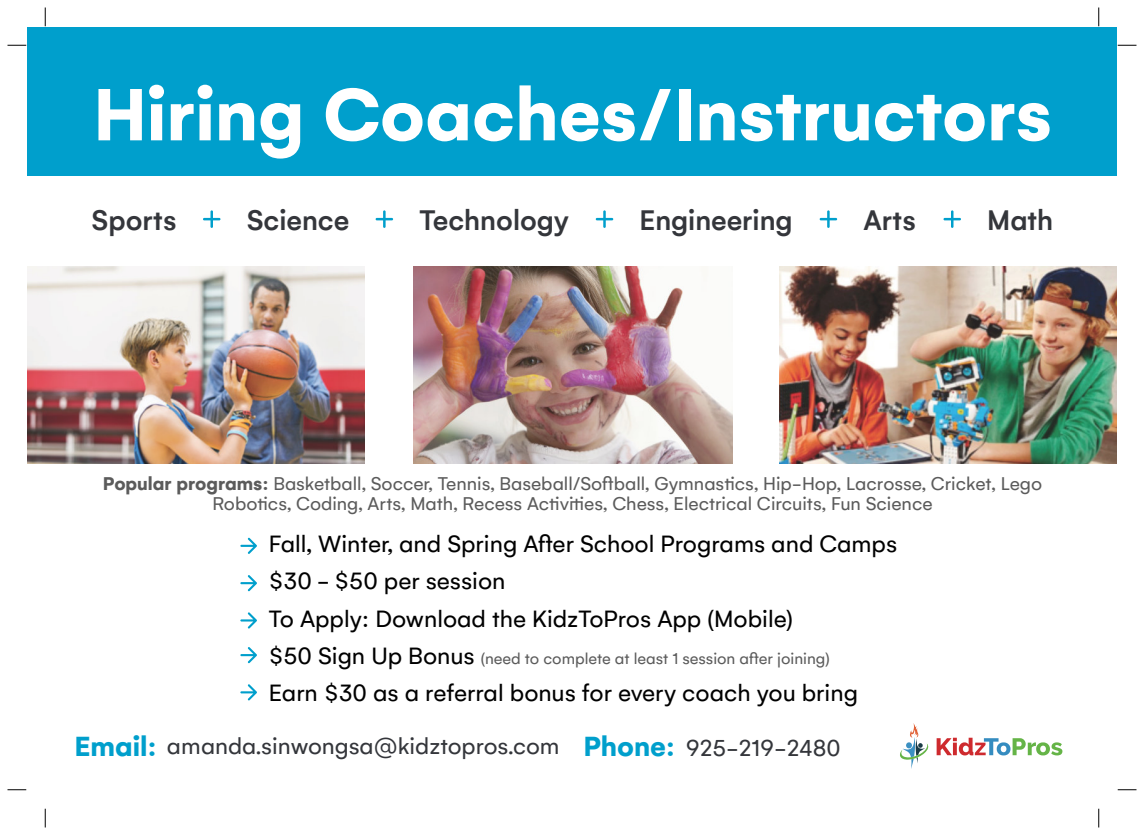
<style>
.page{position:relative;width:1144px;height:835px;background:#fff}
.page>*{position:absolute;margin:0;border:0;box-sizing:border-box;transform-origin:0 0}
.t1{font:700 80px "Gelion";color:#fff}
.t2{font:500 30px "Gelion";color:#34363b}
.t3{font:25.62px/37.2px "Gelion";color:#000}
.t4{font:25px "Gelion";color:#34363b}
.t5{font:20px/20px "Gelion";color:#5b5b5b;text-align:center}
.t6{font:17px "Gelion";color:#5b5b5b}
.s1{font-weight:700}
.s2{font-size:25.62px;color:#000}
.s3{font-weight:700;font-size:30px;color:#009fcc}
</style>
<div class="page">
<div style="left:28px;top:28px;width:1088px;height:147px;background:#009fcc"></div>
<svg style="left:203px;top:210px;width:17px;height:18px"></svg>
<svg style="left:375px;top:210px;width:18px;height:18px"></svg>
<svg style="left:595px;top:210px;width:18px;height:18px"></svg>
<svg style="left:819px;top:210px;width:18px;height:18px"></svg>
<svg style="left:943px;top:210px;width:17px;height:18px"></svg>
<img style="left:779px;top:266px;width:337px;height:197px">
<svg style="left:936px;top:737px;width:126px;height:18px"></svg>
<svg style="left:900px;top:723px;width:28px;height:45px"></svg>
<img style="left:413px;top:266px;width:319px;height:198px">
<img style="left:28px;top:266px;width:336px;height:197px">
<svg style="left:240px;top:575px;width:17px;height:16px"></svg>
<svg style="left:240px;top:537px;width:17px;height:17px"></svg>
<svg style="left:240px;top:612px;width:17px;height:16px"></svg>
<svg style="left:240px;top:647px;width:17px;height:16px"></svg>
<svg style="left:240px;top:684px;width:17px;height:16px"></svg>
<svg style="left:8px;top:44px;width:18px;height:2px"></svg>
<svg style="left:1117px;top:44px;width:19px;height:2px"></svg>
<svg style="left:8px;top:789px;width:18px;height:1px"></svg>
<svg style="left:1117px;top:789px;width:19px;height:1px"></svg>
<svg style="left:44px;top:8px;width:2px;height:18px"></svg>
<svg style="left:44px;top:808px;width:2px;height:19px"></svg>
<svg style="left:1098px;top:8px;width:1px;height:18px"></svg>
<svg style="left:1098px;top:808px;width:1px;height:19px"></svg>
<h1 class="t1" style="left:93px;top:71px;width:960px">Hiring Coaches/Instructors</h1>
<h2 class="t2" style="left:92px;top:204px;width:86px">Sports</h2>
<h2 class="t2" style="left:247px;top:204px;width:104px">Science</h2>
<h2 class="t2" style="left:419px;top:204px;width:151px">Technology</h2>
<h2 class="t2" style="left:639px;top:204px;width:154px">Engineering</h2>
<h2 class="t2" style="left:863px;top:204px;width:54px">Arts</h2>
<h2 class="t2" style="left:987px;top:204px;width:67px">Math</h2>
<p class="t5" style="left:103px;top:474px;width:940px"><span class="s1">Popular programs:</span> Basketball, Soccer, Tennis, Baseball/Softball, Gymnastics, Hip-Hop, Lacrosse, Cricket, Lego<br>Robotics, Coding, Arts, Math, Recess Activities, Chess, Electrical Circuits, Fun Science</p>
<p class="t3" style="left:269px;top:525px;width:629px">Fall, Winter, and Spring After School Programs and Camps $30 - $50 per session<br>To Apply: Download the KidzToPros App (Mobile)</p>
<p class="t6" style="left:269px;top:649px;width:562px"><span class="s2">$50 Sign Up Bonus</span> (need to complete at least 1 session after joining)</p>
<p class="t3" style="left:269px;top:674px;width:590px">Earn $30 as a referral bonus for every coach you bring</p>
<p class="t4" style="left:74px;top:732px;width:767px"><span class="s3">Email:</span> amanda.sinwongsa@kidztopros.com <span class="s3">Phone:</span> 925-219-2480</p>
</div>
